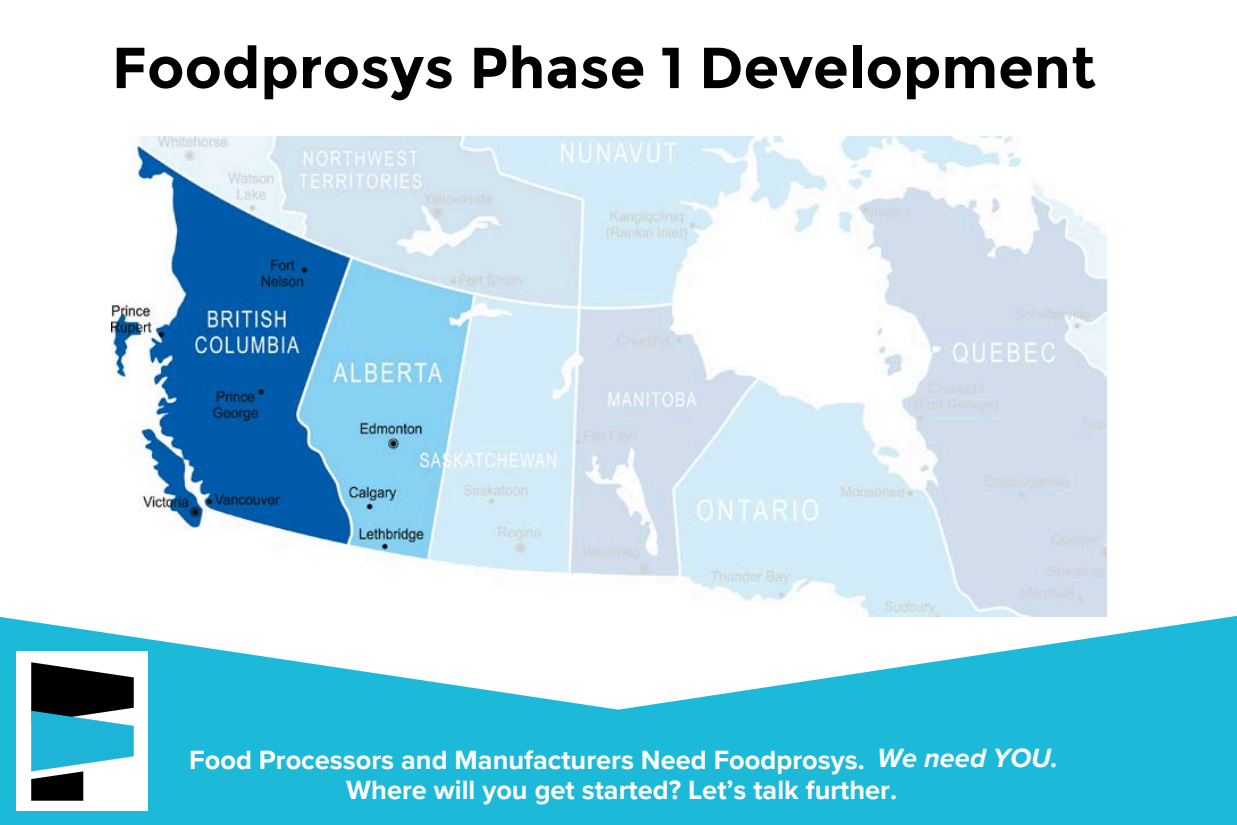
<style>
.page{position:relative;width:1237px;height:825px;background:#fff}
.page>*{position:absolute;margin:0;border:0;box-sizing:border-box;transform-origin:0 0}
.t1{font:700 57.75px "Montserrat";color:#000}
.t2{font:700 27.22px "Proxima Nova";color:#fff}
.t3{font:italic 700 27.22px "Proxima Nova";color:#fff}
</style>
<div class="page">
<img style="left:112px;top:137px;width:995px;height:479px">
<svg style="left:0;top:616px;width:1237px;height:100px"></svg>
<div style="left:0;top:716px;width:1237px;height:109px;background:#1db9d9"></div>
<div style="left:17px;top:651px;width:131px;height:160px;background:#fff"></div>
<img style="left:31px;top:662px;width:103px;height:139px">
<h1 class="t1" style="left:112px;top:32px;width:986px">Foodprosys Phase 1 Development</h1>
<p class="t3" style="left:877px;top:741px;width:182px">We need YOU.</p>
<p class="t2" style="left:189px;top:744px;width:677px">Food Processors and Manufacturers Need Foodprosys.</p>
<p class="t2" style="left:346px;top:773px;width:552px">Where will you get started? Let’s talk further.</p>
</div>
